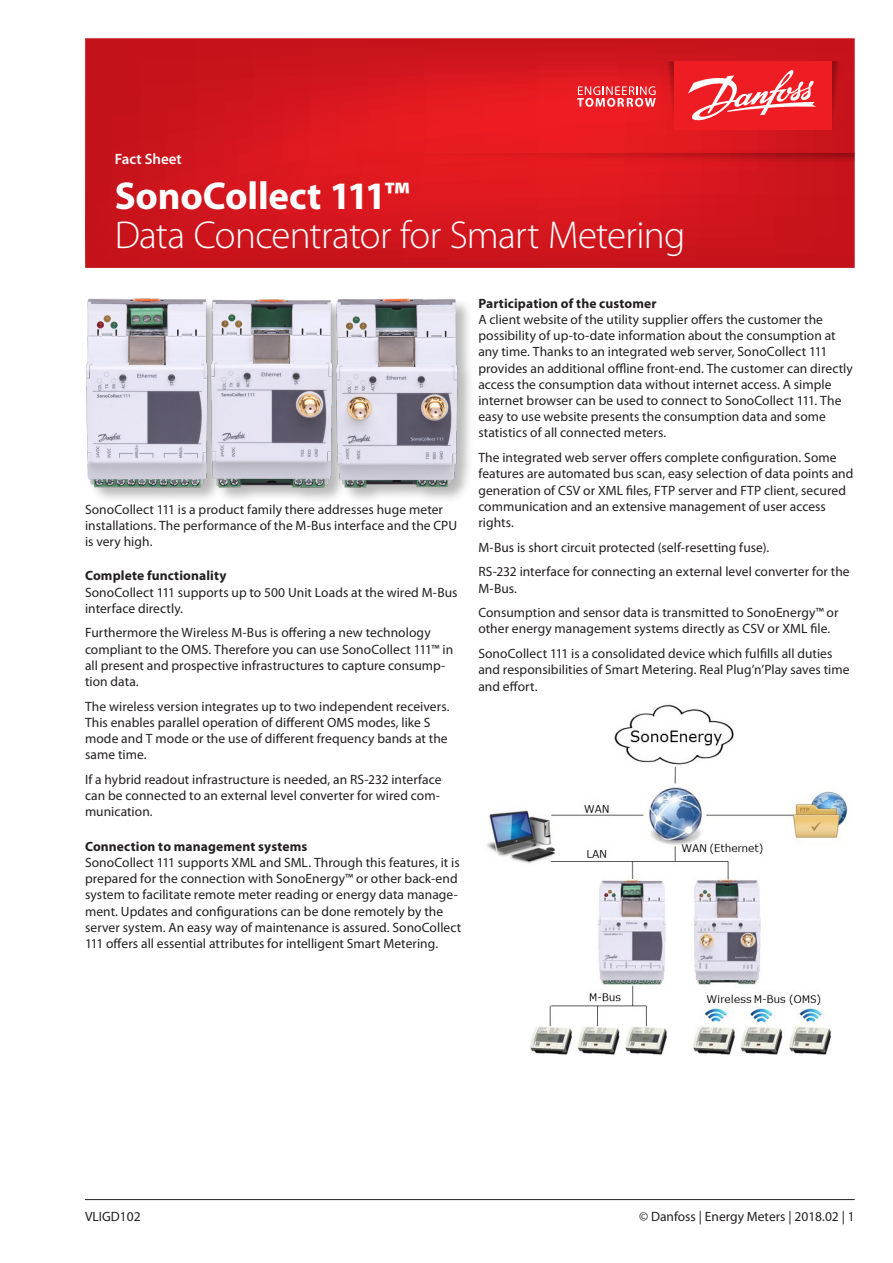
<style>
.page{position:relative;width:893px;height:1263px;background:#fff}
.page>*{position:absolute;margin:0;border:0;box-sizing:border-box;transform-origin:0 0}
.Product_name__front{font:300 39px/39px "Myriad Pro";letter-spacing:-.02em;color:#fff}
.Front_page__Document{font:600 15px "Myriad Pro";color:#fff}
.Document_category__f{font:13.5px/16.2px "Myriad Pro";letter-spacing:.005em;color:#231f20}
.Document_category__f-2{font:700 13.5px "Myriad Pro";letter-spacing:.01em;color:#231f20}
.Litterature_No{font:13.5px "Myriad Pro";color:#231f20}
.s1{font-weight:700}
</style>
<div class="page">
<hr style="left:85px;top:1199px;width:770px;height:1px;background:#231f20">
<svg style="left:85px;top:38px;width:770px;height:230px;background:#d2161d"></svg>
<svg style="left:832px;top:61px;width:12px;height:69px"></svg>
<div style="left:674px;top:61px;width:158px;height:69px;background:#ee1d23"></div>
<svg style="left:577px;top:61px;width:97px;height:69px;background:#e42d33"></svg>
<svg style="left:688px;top:70px;width:128px;height:51px"></svg>
<svg style="left:358px;top:153px;width:497px;height:13px;background:#d4171d"></svg>
<div style="left:87px;top:298px;width:388px;height:206px;background:#231f20;opacity:.31"></div>
<img style="left:86px;top:298px;width:377px;height:199px">
<img style="left:487px;top:704px;width:361px;height:351px">
<p class="Front_page__Document" style="left:115px;top:151px;width:69px">Fact Sheet</p>
<p class="Product_name__front" style="left:115px;top:177px;width:572px"><span class="s1">SonoCollect 111™<br></span>Data Concentrator for Smart Metering</p>
<p class="Document_category__f" style="left:85px;top:501px;width:374px">SonoCollect 111 is a product family there addresses huge meter installations. The performance of the M-Bus interface and the CPU is very high.</p>
<p class="Document_category__f-2" style="left:85px;top:568px;width:143px">Complete functionality</p>
<p class="Document_category__f" style="left:85px;top:584px;width:374px">SonoCollect 111 supports up to 500 Unit Loads at the wired M-Bus interface directly.</p>
<p class="Document_category__f" style="left:85px;top:625px;width:370px">Furthermore the Wireless M-Bus is offering a new technology compliant to the OMS. Therefore you can use SonoCollect 111™ in all present and prospective infrastructures to capture consump&shy;tion data.</p>
<p class="Document_category__f" style="left:85px;top:698px;width:366px">The wireless version integrates up to two independent receivers.<br>This enables parallel operation of different OMS modes, like S mode and T mode or the use of different frequency bands at the same time.</p>
<p class="Document_category__f" style="left:85px;top:772px;width:358px;text-align:justify">If a hybrid readout infrastructure is needed, an RS-232 interface can be connected to an external level converter for wired com&shy;munication.</p>
<p class="Document_category__f-2" style="left:85px;top:838px;width:224px">Connection to management systems</p>
<p class="Document_category__f" style="left:85px;top:854px;width:378px">SonoCollect 111 supports XML and SML. Through this features, it is prepared for the connection with SonoEnergy™ or other back-end system to facilitate remote meter reading or energy data manage&shy;ment. Updates and configurations can be done remotely by the server system. An easy way of maintenance is assured. SonoCollect 111 offers all essential attributes for intelligent Smart Metering.</p>
<p class="Document_category__f-2" style="left:478px;top:296px;width:180px">Participation of the customer</p>
<p class="Document_category__f" style="left:478px;top:312px;width:376px">A client website of the utility supplier offers the customer the possibility of up-to-date information about the consumption at any time. Thanks to an integrated web server, SonoCollect 111 provides an additional offline front-end. The customer can directly access the consumption data without internet access. A simple internet browser can be used to connect to SonoCollect 111. The easy to use website presents the consumption data and some statistics of all connected meters.</p>
<p class="Document_category__f" style="left:478px;top:450px;width:377px">The integrated web server offers complete configuration. Some features are automated bus scan, easy selection of data points and generation of CSV or XML files, FTP server and FTP client, secured communication and an extensive management of user access rights.</p>
<p class="Document_category__f" style="left:478px;top:539px;width:292px">M-Bus is short circuit protected (self-resetting fuse).</p>
<p class="Document_category__f" style="left:478px;top:564px;width:373px">RS-232 interface for connecting an external level converter for the<br>M-Bus.</p>
<p class="Document_category__f" style="left:478px;top:605px;width:362px">Consumption and sensor data is transmitted to SonoEnergy™ or other energy management systems directly as CSV or XML file.</p>
<p class="Document_category__f" style="left:478px;top:646px;width:373px">SonoCollect 111 is a consolidated device which fulfills all duties and responsibilities of Smart Metering. Real Plug’n’Play saves time and effort.</p>
<p class="Litterature_No" style="left:85px;top:1209px;width:57px">VLIGD102</p>
<p class="Litterature_No" style="left:639px;top:1209px;width:217px">© Danfoss | Energy Meters | 2018.02 | 1</p>
</div>
